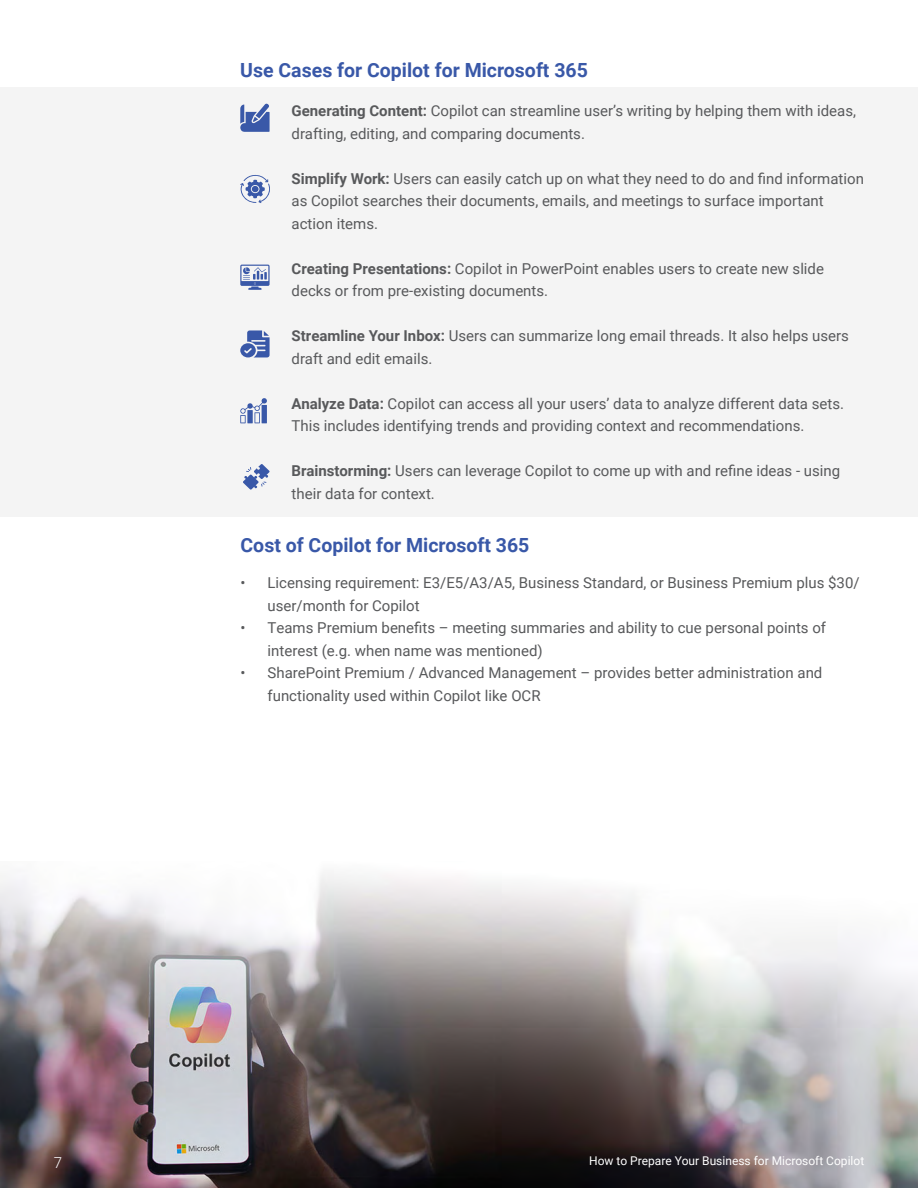
<style>
.page{position:relative;width:918px;height:1188px;background:#fff}
.page>*{position:absolute;margin:0;border:0;box-sizing:border-box;transform-origin:0 0}
.t1{font:700 19.5px "Roboto";color:#3958a8}
.t2{font:15px/22.5px "Roboto";color:#58595b}
.t3{font:300 15px "Roboto";color:#fff}
.t4{font:12px "Roboto";color:#fff}
.s1{font-weight:700}
</style>
<div class="page">
<div style="left:0;top:87px;width:918px;height:429px;background:#f4f4f4"></div>
<img style="left:0;top:873px;width:918px;height:315px">
<svg style="left:240px;top:103px;width:30px;height:29px"></svg>
<svg style="left:240px;top:175px;width:30px;height:28px"></svg>
<div style="left:252px;top:186px;width:7px;height:6px;background:#3958a8;border-radius:50%"></div>
<svg style="left:240px;top:265px;width:30px;height:25px"></svg>
<svg style="left:240px;top:330px;width:30px;height:27px"></svg>
<svg style="left:240px;top:398px;width:27px;height:25px"></svg>
<svg style="left:243px;top:464px;width:27px;height:26px"></svg>
<h1 class="t1" style="left:240px;top:56px;width:349px">Use Cases for Copilot for Microsoft 365</h1>
<p class="t2" style="left:292px;top:99px;width:566px"><span class="s1">Generating Content:</span> Copilot can streamline user’s writing by helping them with ideas, drafting, editing, and comparing documents.</p>
<p class="t2" style="left:292px;top:167px;width:574px"><span class="s1">Simplify Work:</span> Users can easily catch up on what they need to do and find information as Copilot searches their documents, emails, and meetings to surface important action items.</p>
<p class="t2" style="left:292px;top:257px;width:534px"><span class="s1">Creating Presentations:</span> Copilot in PowerPoint enables users to create new slide decks or from pre-existing documents.</p>
<p class="t2" style="left:292px;top:324px;width:559px"><span class="s1">Streamline Your Inbox:</span> Users can summarize long email threads. It also helps users draft and edit emails.</p>
<p class="t2" style="left:292px;top:392px;width:554px"><span class="s1">Analyze Data:</span> Copilot can access all your users’ data to analyze different data sets.<br>This includes identifying trends and providing context and recommendations.</p>
<p class="t2" style="left:292px;top:459px;width:550px"><span class="s1">Brainstorming:</span> Users can leverage Copilot to come up with and refine ideas - using their data for context.</p>
<h1 class="t1" style="left:241px;top:531px;width:290px">Cost of Copilot for Microsoft 365</h1>
<p class="t2" style="left:268px;top:571px;width:594px;text-indent:-27px">• Licensing requirement: E3/E5/A3/A5, Business Standard, or Business Premium plus $30/ user/month for Copilot</p>
<p class="t2" style="left:268px;top:616px;width:560px;text-indent:-27px">• Teams Premium benefits – meeting summaries and ability to cue personal points of interest (e.g. when name was mentioned)</p>
<p class="t2" style="left:268px;top:661px;width:556px;text-indent:-27px">• SharePoint Premium / Advanced Management – provides better administration and functionality used within Copilot like OCR</p>
<p class="t3" style="left:54px;top:1152px;width:10px">7</p>
<p class="t4" style="left:589px;top:1152px;width:277px">How to Prepare Your Business for Microsoft Copilot</p>
</div>
